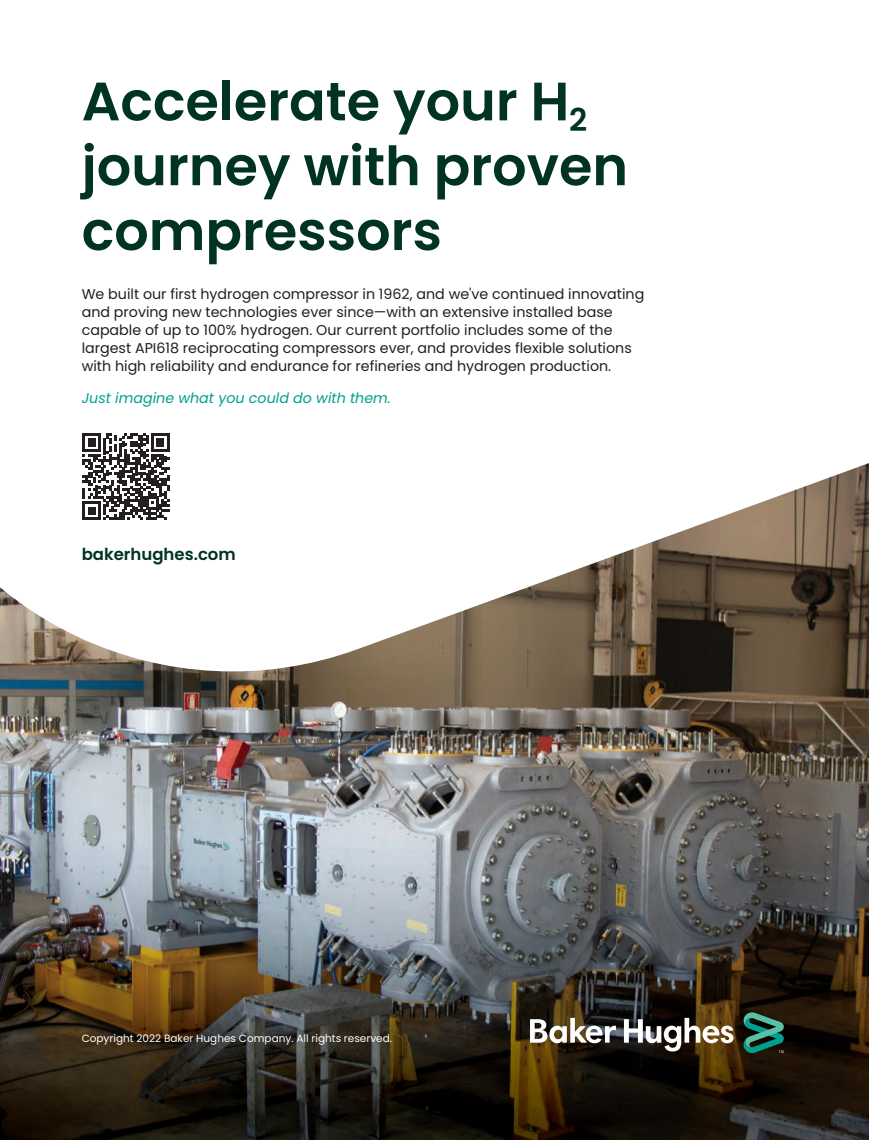
<style>
.page{position:relative;width:869px;height:1140px;background:#fff}
.page>*{position:absolute;margin:0;border:0;box-sizing:border-box;transform-origin:0 0}
.t1{font:600 54px/64.8px "Poppins";color:#003323}
.t2{font:600 16.5px "Poppins";color:#003323}
.t3{font:14.25px/18px "Poppins";color:#231f20}
.t4{font:italic 14.25px "Poppins";color:#00a08f}
.t5{font:10.5px "Poppins";color:#fff}
</style>
<div class="page">
<img style="left:0;top:718px;width:868px;height:421px">
<svg style="left:0;top:433px;width:868px;height:285px"></svg>
<svg style="left:82px;top:433px;width:87px;height:87px"></svg>
<img style="left:529px;top:1011px;width:255px;height:43px">
<svg style="left:0;top:1134px;width:2px;height:6px"></svg>
<svg style="left:864px;top:1134px;width:5px;height:6px"></svg>
<h1 class="t1" style="left:82px;top:69px;width:547px">Accelerate your H<sub>2 </sub>journey with proven compressors</h1>
<p class="t3" style="left:82px;top:285px;width:564px">We built our first hydrogen compressor in 1962, and we've continued innovating and proving new technologies ever since—with an extensive installed base capable of up to 100% hydrogen. Our current portfolio includes some of the largest API618 reciprocating compressors ever, and provides flexible solutions with high reliability and endurance for refineries and hydrogen production.</p>
<p class="t4" style="left:82px;top:389px;width:310px">Just imagine what you could do with them.</p>
<p class="t2" style="left:82px;top:544px;width:155px">bakerhughes.com</p>
<p class="t5" style="left:82px;top:1032px;width:312px">Copyright 2022 Baker Hughes Company. All rights reserved.</p>
</div>
